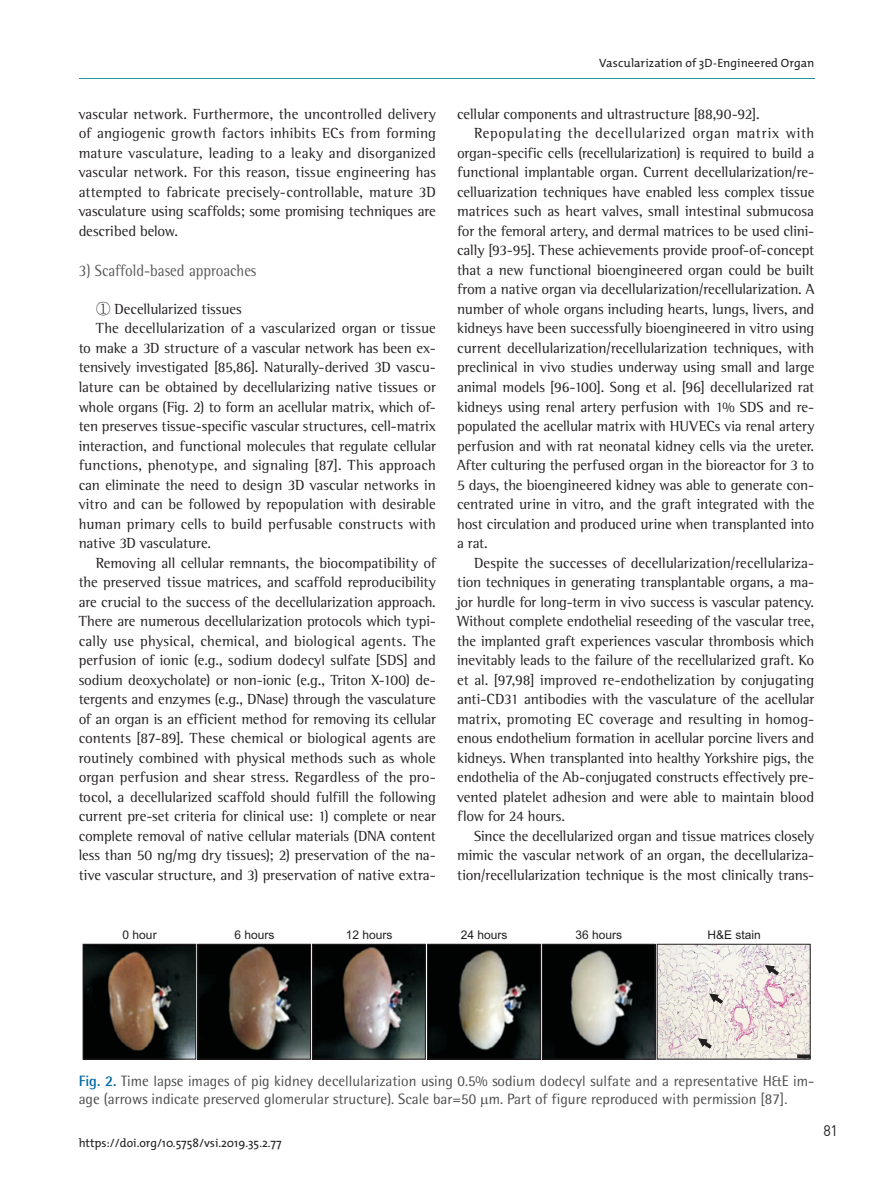
<style>
.page{position:relative;width:893px;height:1191px;background:#fff}
.page>*{position:absolute;margin:0;border:0;box-sizing:border-box;transform-origin:0 0}
.t1{font:16.5px "Rotis Semi Serif Std";color:#57585a;scale:.9 1}
.t2{font:15px/19.5px "Rotis Semi Serif Std";letter-spacing:-.005em;color:#231f20;text-align:justify}
.t3{font:15px/18px "Rotis Semi Sans Std";color:#4b4c4d}
.t4{font:15px "Rotis Semi Serif Std";letter-spacing:.015em;color:#231f20}
.t5{font:15px "Rotis Semi Serif Std";letter-spacing:.035em;color:#231f20}
.t6{font:15px "Dinreg";color:#231f20;scale:.95 1}
.t7{font:12px "The Mix";color:#231f20}
.t8{font:12px "Arial";color:#231f20}
.s1{font-family:"Batang Che"}
.s2{font-weight:700;color:#0069a4}
</style>
<div class="page">
<hr style="left:79px;top:78px;width:735px;height:1px;background:#1f9b9d">
<img style="left:83px;top:943px;width:728px;height:116px">
<svg style="left:798px;top:1054px;width:12px;height:3px"></svg>
<svg style="left:765px;top:965px;width:14px;height:10px"></svg>
<svg style="left:709px;top:993px;width:14px;height:10px"></svg>
<svg style="left:698px;top:1038px;width:14px;height:10px"></svg>
<p class="t2" style="left:79px;top:104px;width:359px">vascular network. Furthermore, the uncontrolled delivery of angiogenic growth factors inhibits ECs from forming mature vasculature, leading to a leaky and disorganized vascular network. For this reason, tissue engineering has attempted to fabricate precisely-controllable, mature 3D vasculature using scaffolds; some promising techniques are described below.</p>
<p class="t1" style="left:79px;top:261px;width:199px">3) Scaffold-based approaches</p>
<p class="t2" style="left:96px;top:299px;width:147px"><span class="s1">①</span> Decellularized tissues</p>
<p class="t2" style="left:96px;top:319px;width:342px">The decellularization of a vascularized organ or tissue</p>
<p class="t2" style="left:79px;top:338px;width:359px">to make a 3D structure of a vascular network has been ex-</p>
<p class="t2" style="left:79px;top:358px;width:359px">tensively investigated [85,86]. Naturally-derived 3D vascu-</p>
<p class="t2" style="left:79px;top:377px;width:359px">lature can be obtained by decellularizing native tissues or</p>
<p class="t2" style="left:79px;top:397px;width:359px">whole organs (Fig. 2) to form an acellular matrix, which of-</p>
<p class="t2" style="left:79px;top:416px;width:359px">ten preserves tissue-specific vascular structures, cell-matrix</p>
<p class="t2" style="left:79px;top:436px;width:359px">interaction, and functional molecules that regulate cellular</p>
<p class="t2" style="left:79px;top:455px;width:359px">functions, phenotype, and signaling [87]. This approach</p>
<p class="t2" style="left:79px;top:475px;width:359px">can eliminate the need to design 3D vascular networks in</p>
<p class="t2" style="left:79px;top:494px;width:359px">vitro and can be followed by repopulation with desirable</p>
<p class="t2" style="left:79px;top:514px;width:359px">human primary cells to build perfusable constructs with</p>
<p class="t2" style="left:79px;top:533px;width:134px">native 3D vasculature.</p>
<p class="t2" style="left:96px;top:553px;width:342px">Removing all cellular remnants, the biocompatibility of</p>
<p class="t2" style="left:79px;top:572px;width:359px">the preserved tissue matrices, and scaffold reproducibility</p>
<p class="t2" style="left:79px;top:592px;width:359px">are crucial to the success of the decellularization approach.</p>
<p class="t2" style="left:79px;top:611px;width:359px">There are numerous decellularization protocols which typi-</p>
<p class="t4" style="left:79px;top:632px;width:359px">cally use physical, chemical, and biological agents. The</p>
<p class="t2" style="left:79px;top:650px;width:359px">perfusion of ionic (e.g., sodium dodecyl sulfate [SDS] and</p>
<p class="t2" style="left:79px;top:670px;width:359px">sodium deoxycholate) or non-ionic (e.g., Triton X-100) de-</p>
<p class="t2" style="left:79px;top:689px;width:359px">tergents and enzymes (e.g., DNase) through the vasculature</p>
<p class="t2" style="left:79px;top:709px;width:359px">of an organ is an efficient method for removing its cellular</p>
<p class="t2" style="left:79px;top:728px;width:359px">contents [87-89]. These chemical or biological agents are</p>
<p class="t2" style="left:79px;top:748px;width:359px">routinely combined with physical methods such as whole</p>
<p class="t2" style="left:79px;top:767px;width:359px">organ perfusion and shear stress. Regardless of the pro-</p>
<p class="t2" style="left:79px;top:787px;width:359px">tocol, a decellularized scaffold should fulfill the following</p>
<p class="t2" style="left:79px;top:806px;width:359px">current pre-set criteria for clinical use: 1) complete or near</p>
<p class="t2" style="left:79px;top:826px;width:359px">complete removal of native cellular materials (DNA content</p>
<p class="t2" style="left:79px;top:845px;width:359px">less than 50 ng/mg dry tissues); 2) preservation of the na-</p>
<p class="t2" style="left:79px;top:865px;width:359px">tive vascular structure, and 3) preservation of native extra-</p>
<p class="t7" style="left:599px;top:53px;width:217px">Vascularization of 3D-Engineered Organ</p>
<p class="t2" style="left:457px;top:104px;width:304px">cellular components and ultrastructure [88,90-92].</p>
<p class="t5" style="left:474px;top:125px;width:342px">Repopulating the decellularized organ matrix with</p>
<p class="t2" style="left:457px;top:143px;width:359px">organ-specific cells (recellularization) is required to build a</p>
<p class="t2" style="left:457px;top:163px;width:359px">functional implantable organ. Current decellularization/re-</p>
<p class="t2" style="left:457px;top:182px;width:359px">celluarization techniques have enabled less complex tissue</p>
<p class="t2" style="left:457px;top:202px;width:359px">matrices such as heart valves, small intestinal submucosa</p>
<p class="t2" style="left:457px;top:221px;width:359px">for the femoral artery, and dermal matrices to be used clini-</p>
<p class="t2" style="left:457px;top:241px;width:359px">cally [93-95]. These achievements provide proof-of-concept</p>
<p class="t2" style="left:457px;top:260px;width:359px">that a new functional bioengineered organ could be built</p>
<p class="t2" style="left:457px;top:280px;width:359px">from a native organ via decellularization/recellularization. A</p>
<p class="t2" style="left:457px;top:299px;width:359px">number of whole organs including hearts, lungs, livers, and</p>
<p class="t2" style="left:457px;top:319px;width:359px">kidneys have been successfully bioengineered in vitro using</p>
<p class="t2" style="left:457px;top:338px;width:359px">current decellularization/recellularization techniques, with</p>
<p class="t2" style="left:457px;top:358px;width:359px">preclinical in vivo studies underway using small and large</p>
<p class="t2" style="left:457px;top:377px;width:359px">animal models [96-100]. Song et al. [96] decellularized rat</p>
<p class="t2" style="left:457px;top:397px;width:359px">kidneys using renal artery perfusion with 1% SDS and re-</p>
<p class="t2" style="left:457px;top:416px;width:359px">populated the acellular matrix with HUVECs via renal artery</p>
<p class="t2" style="left:457px;top:436px;width:359px">perfusion and with rat neonatal kidney cells via the ureter.</p>
<p class="t2" style="left:457px;top:455px;width:359px">After culturing the perfused organ in the bioreactor for 3 to</p>
<p class="t2" style="left:457px;top:475px;width:359px">5 days, the bioengineered kidney was able to generate con-</p>
<p class="t2" style="left:457px;top:494px;width:359px">centrated urine in vitro, and the graft integrated with the</p>
<p class="t2" style="left:457px;top:514px;width:359px">host circulation and produced urine when transplanted into</p>
<p class="t2" style="left:457px;top:533px;width:32px">a rat.</p>
<p class="t2" style="left:474px;top:553px;width:342px">Despite the successes of decellularization/recellulariza-</p>
<p class="t2" style="left:457px;top:572px;width:359px">tion techniques in generating transplantable organs, a ma-</p>
<p class="t2" style="left:457px;top:592px;width:359px">jor hurdle for long-term in vivo success is vascular patency.</p>
<p class="t2" style="left:457px;top:611px;width:359px">Without complete endothelial reseeding of the vascular tree,</p>
<p class="t2" style="left:457px;top:631px;width:359px">the implanted graft experiences vascular thrombosis which</p>
<p class="t2" style="left:457px;top:650px;width:359px">inevitably leads to the failure of the recellularized graft. Ko</p>
<p class="t2" style="left:457px;top:670px;width:359px">et al. [97,98] improved re-endothelization by conjugating</p>
<p class="t2" style="left:457px;top:689px;width:359px">anti-CD31 antibodies with the vasculature of the acellular</p>
<p class="t2" style="left:457px;top:709px;width:359px">matrix, promoting EC coverage and resulting in homog-</p>
<p class="t2" style="left:457px;top:728px;width:359px">enous endothelium formation in acellular porcine livers and</p>
<p class="t2" style="left:457px;top:748px;width:359px">kidneys. When transplanted into healthy Yorkshire pigs, the</p>
<p class="t2" style="left:457px;top:767px;width:359px">endothelia of the Ab-conjugated constructs effectively pre-</p>
<p class="t2" style="left:457px;top:787px;width:359px">vented platelet adhesion and were able to maintain blood</p>
<p class="t2" style="left:457px;top:806px;width:109px">flow for 24 hours.</p>
<p class="t2" style="left:474px;top:826px;width:342px">Since the decellularized organ and tissue matrices closely</p>
<p class="t2" style="left:457px;top:845px;width:359px">mimic the vascular network of an organ, the decellulariza-</p>
<p class="t2" style="left:457px;top:865px;width:359px">tion/recellularization technique is the most clinically trans-</p>
<p class="t8" style="left:123px;top:930px;width:36px">0 hour</p>
<p class="t8" style="left:234px;top:930px;width:42px">6 hours</p>
<p class="t8" style="left:346px;top:930px;width:48px">12 hours</p>
<p class="t8" style="left:461px;top:930px;width:48px">24 hours</p>
<p class="t8" style="left:576px;top:930px;width:48px">36 hours</p>
<p class="t8" style="left:707px;top:930px;width:55px">H&amp;E stain</p>
<p class="t3" style="left:79px;top:1071px;width:737px"><span class="s2">Fig. 2.</span> Time lapse images of pig kidney decellularization using 0.5% sodium dodecyl sulfate and a representative H&amp;E im&shy;age (arrows indicate preserved glomerular structure). Scale bar=50 m. Part of figure reproduced with permission [87].</p>
<p class="t7" style="left:79px;top:1133px;width:204px">https://doi.org/10.5758/vsi.2019.35.2.77</p>
<p class="t6" style="left:823px;top:1121px;width:17px">81</p>
</div>
